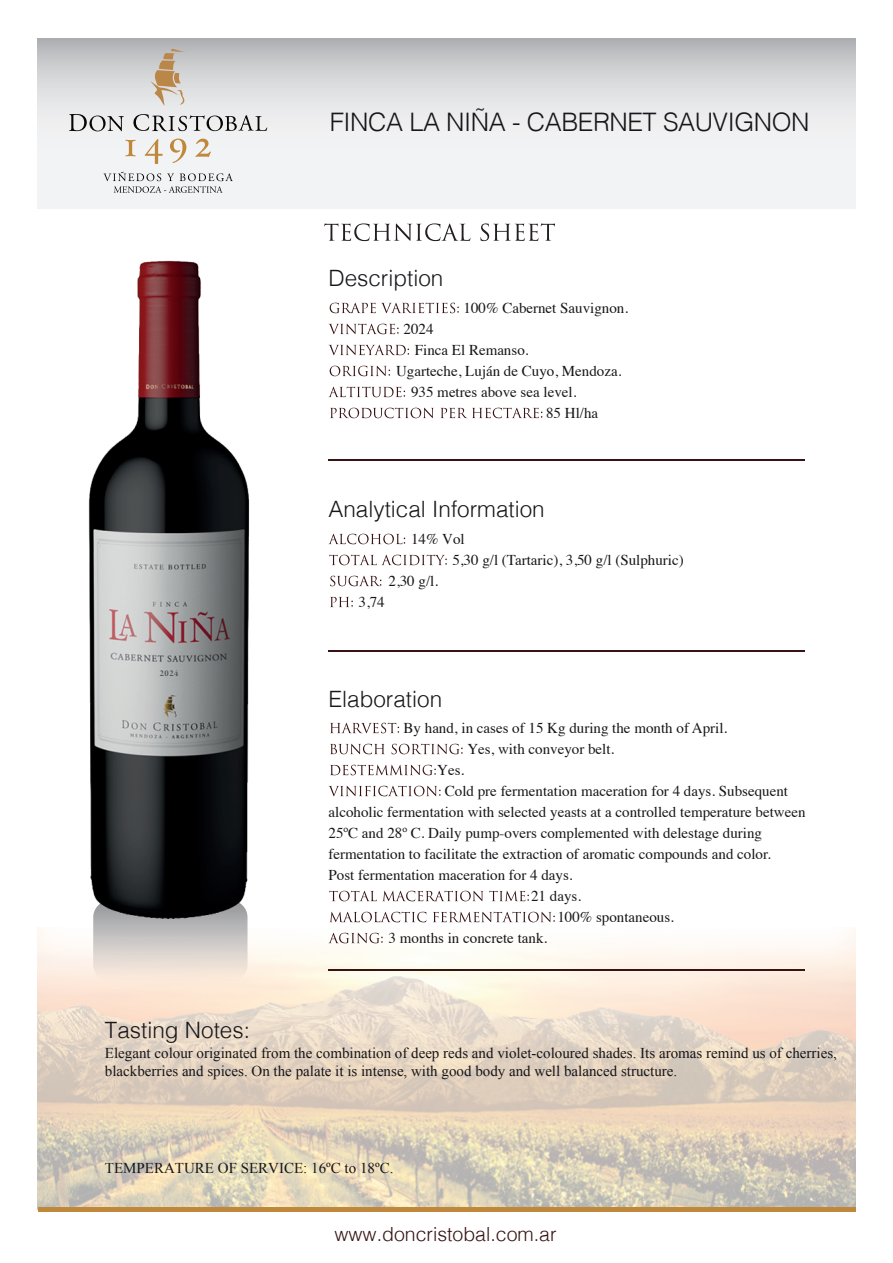
<style>
.page{position:relative;width:893px;height:1263px;background:#fff}
.page>*{position:absolute;margin:0;border:0;box-sizing:border-box;transform-origin:0 0}
.t1{font:300 25.5px "Helvetica";letter-spacing:-.02em;color:#18161a}
.t2{font:300 22.5px "Helvetica";color:#18161a}
.t3{font:300 19.5px "Helvetica";color:#371313}
.t4{font:15px/21px "Times";color:#171519}
.t5{font:15px/18px "Times New Roman";color:#171519}
.t6{font:15px "Times";color:#18161a}
.t7{font:15px "Times New Roman";color:#18161a}
.t8{font:9px "Garamond Premr Pro Smbd Subh";color:#494c4e}
.s1{color:#18161a}
</style>
<div class="page">
<img style="left:37px;top:928px;width:818px;height:281px">
<svg style="left:38px;top:38px;width:817px;height:170px"></svg>
<div style="left:38px;top:1207px;width:817px;height:5px;background:#bf883b"></div>
<hr style="left:328px;top:969px;width:477px;height:1px;background:#371313">
<hr style="left:328px;top:650px;width:477px;height:1px;background:#371313">
<hr style="left:328px;top:460px;width:477px;height:1px;background:#371313">
<svg style="left:330px;top:303px;width:129px;height:10px"></svg>
<svg style="left:329px;top:324px;width:70px;height:10px"></svg>
<svg style="left:329px;top:345px;width:80px;height:10px"></svg>
<svg style="left:330px;top:366px;width:60px;height:10px"></svg>
<svg style="left:328px;top:387px;width:77px;height:10px"></svg>
<svg style="left:330px;top:408px;width:104px;height:10px"></svg>
<svg style="left:440px;top:408px;width:102px;height:10px"></svg>
<svg style="left:328px;top:534px;width:77px;height:10px"></svg>
<svg style="left:329px;top:555px;width:118px;height:10px"></svg>
<svg style="left:330px;top:576px;width:51px;height:10px"></svg>
<svg style="left:330px;top:597px;width:23px;height:10px"></svg>
<svg style="left:330px;top:723px;width:69px;height:10px"></svg>
<svg style="left:330px;top:744px;width:55px;height:10px"></svg>
<svg style="left:392px;top:744px;width:71px;height:10px"></svg>
<svg style="left:330px;top:765px;width:106px;height:10px"></svg>
<svg style="left:328px;top:786px;width:113px;height:10px"></svg>
<svg style="left:329px;top:891px;width:154px;height:10px"></svg>
<svg style="left:489px;top:891px;width:40px;height:10px"></svg>
<svg style="left:330px;top:912px;width:96px;height:10px"></svg>
<svg style="left:433px;top:912px;width:122px;height:10px"></svg>
<svg style="left:328px;top:933px;width:55px;height:10px"></svg>
<svg style="left:324px;top:223px;width:146px;height:18px"></svg>
<svg style="left:480px;top:223px;width:75px;height:18px"></svg>
<svg style="left:103px;top:171px;width:130px;height:22px"></svg>
<svg style="left:69px;top:114px;width:55px;height:17px"></svg>
<svg style="left:133px;top:114px;width:134px;height:17px"></svg>
<svg style="left:126px;top:140px;width:10px;height:16px"></svg>
<svg style="left:145px;top:139px;width:18px;height:25px"></svg>
<svg style="left:170px;top:139px;width:16px;height:24px"></svg>
<svg style="left:195px;top:139px;width:16px;height:18px"></svg>
<svg style="left:151px;top:49px;width:35px;height:57px;background:#cbbba7"></svg>
<svg style="left:93px;top:900px;width:155px;height:82px;background:#d8d1cb"></svg>
<img style="left:88px;top:261px;width:162px;height:660px">
<h1 class="t1" style="left:330px;top:100px;width:481px">FINCA LA NIÑA - CABERNET SAUVIGNON</h1>
<h2 class="t2" style="left:328px;top:259px;width:117px">Description</h2>
<p class="t4" style="left:464px;top:296px;width:166px"><span class="s1">100%</span> Cabernet Sauvignon.</p>
<p class="t6" style="left:404px;top:315px;width:31px">2024</p>
<p class="t4" style="left:415px;top:338px;width:115px">Finca El Remanso.</p>
<p class="t4" style="left:396px;top:359px;width:227px">Ugarteche, Luján de Cuyo, Mendoza.</p>
<p class="t4" style="left:411px;top:380px;width:167px">935 metres above sea level.</p>
<p class="t6" style="left:546px;top:399px;width:54px">85 Hl/ha</p>
<h2 class="t2" style="left:328px;top:490px;width:218px">Analytical Information</h2>
<p class="t6" style="left:411px;top:525px;width:55px">14% Vol</p>
<p class="t4" style="left:452px;top:548px;width:233px"><span class="s1">5</span>,30 g/l (Tartaric), 3,50 g/l (Sulphuric)</p>
<p class="t6" style="left:389px;top:567px;width:51px">2,30 g/l.</p>
<p class="t8" style="left:160px;top:668px;width:20px">2024</p>
<h2 class="t2" style="left:105px;top:1011px;width:147px">Tasting Notes:</h2>
<p class="t6" style="left:359px;top:588px;width:28px">3,74</p>
<h2 class="t2" style="left:328px;top:680px;width:115px">Elaboration</h2>
<p class="t4" style="left:404px;top:716px;width:325px">By hand, in cases of 15 Kg during the month of April.</p>
<p class="t6" style="left:467px;top:735px;width:149px">Yes, with conveyor belt.</p>
<p class="t6" style="left:437px;top:756px;width:29px">Yes.</p>
<p class="t4" style="left:329px;top:779px;width:478px;text-indent:116px">Cold pre fermentation maceration for 4 days. Subsequent alcoholic fermentation with selected yeasts at a controlled temperature between 25ºC and 28º C. Daily pump-overs complemented with delestage during fermentation to facilitate the extraction of aromatic compounds and color.<br>Post fermentation maceration for 4 days.</p>
<p class="t6" style="left:531px;top:882px;width:51px">21 days.</p>
<p class="t4" style="left:557px;top:905px;width:118px"><span class="s1">100%</span> spontaneous.</p>
<p class="t4" style="left:389px;top:926px;width:160px">3 months in concrete tank.</p>
<p class="t5" style="left:105px;top:1044px;width:733px">Elegant colour originated from the combination of deep reds and violet-coloured shades. Its aromas remind us of cherries, blackberries and spices. On the palate it is intense, with good body and well balanced structure.</p>
<p class="t7" style="left:105px;top:1158px;width:290px">TEMPERATURE OF SERVICE: 16ºC to 18ºC.</p>
<h3 class="t3" style="left:334px;top:1217px;width:224px">www.doncristobal.com.ar</h3>
</div>
